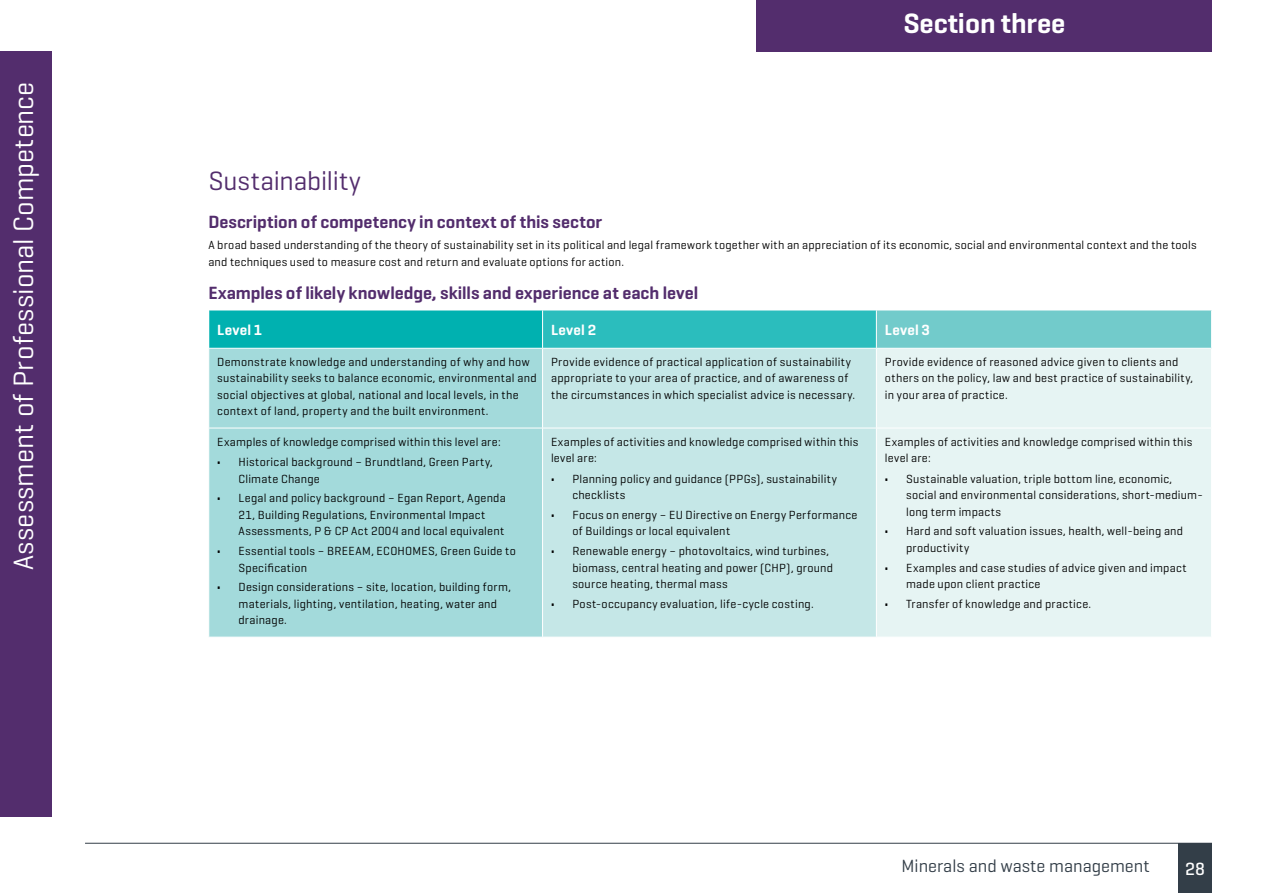
<style>
.page{position:relative;width:1263px;height:893px;background:#fff}
.page>*{position:absolute;margin:0;border:0;box-sizing:border-box;transform-origin:0 0}
.t1{font:28.5px "Geogrotesque";letter-spacing:.01em;color:#fff}
.t2{font:600 28.5px "Geogrotesque";letter-spacing:-.005em;color:#fff}
.t3{font:27px "Geogrotesque";letter-spacing:-.005em;color:#532d6d}
.t4{font:600 18px "Geogrotesque";color:#532d6d}
.t5{font:18px "Geogrotesque";color:#333e48}
.t6{font:500 18px "Geogrotesque";color:#fff}
.t7{font:600 15px "Geogrotesque";letter-spacing:.015em;color:#fff}
.t8{font:12px/16.5px "Geogrotesque";letter-spacing:.02em;color:#000}
.s1{font-weight:700}
</style>
<div class="page">
<div style="left:1178px;top:843px;width:34px;height:50px;background:#333e48"></div>
<hr style="left:85px;top:843px;width:1127px;height:1px;background:#333e48">
<div style="left:0;top:51px;width:51px;height:765px;background:#532d6d"></div>
<div style="left:757px;top:0;width:455px;height:51px;background:#532d6d"></div>
<div style="left:209px;top:310px;width:334px;height:38px;background:#00b1b0"></div>
<div style="left:543px;top:310px;width:333px;height:38px;background:#2bbdbd"></div>
<div style="left:876px;top:310px;width:335px;height:38px;background:#72cbcb"></div>
<div style="left:209px;top:349px;width:333px;height:288px;background:#a3dadb"></div>
<div style="left:543px;top:349px;width:333px;height:288px;background:#c5e7e7"></div>
<div style="left:877px;top:349px;width:334px;height:288px;background:#e6f4f3"></div>
<hr style="left:208px;top:428px;width:335px;height:1px;background:#fff">
<hr style="left:543px;top:428px;width:333px;height:1px;background:#fff">
<hr style="left:876px;top:428px;width:336px;height:1px;background:#fff">
<hr style="left:208px;top:310px;width:335px;height:1px;background:#fff">
<hr style="left:543px;top:310px;width:333px;height:1px;background:#fff">
<hr style="left:542px;top:310px;width:1px;height:38px;background:#fff">
<hr style="left:876px;top:310px;width:336px;height:1px;background:#fff">
<hr style="left:876px;top:310px;width:1px;height:38px;background:#fff">
<h1 class="t1" style="left:6px;top:570px;width:490px;rotate:-90deg">Assessment of Professional Competence</h1>
<h1 class="t2" style="left:903px;top:6px;width:164px">Section three</h1>
<h2 class="t3" style="left:208px;top:164px;width:154px">Sustainability</h2>
<h3 class="t4" style="left:208px;top:211px;width:395px">Description of competency in context of this sector</h3>
<p class="t8" style="left:208px;top:236px;width:990px">A broad based understanding of the theory of sustainability set in its political and legal framework together with an appreciation of its economic, social and environmental context and the tools and techniques used to measure cost and return and evaluate options for action.</p>
<h3 class="t4" style="left:208px;top:282px;width:491px">Examples of likely knowledge, skills and experience at each level</h3>
<p class="t7" style="left:217px;top:320px;width:47px">Level 1</p>
<p class="t7" style="left:551px;top:320px;width:47px">Level 2</p>
<p class="t7" style="left:885px;top:320px;width:47px">Level 3</p>
<p class="t8" style="left:217px;top:353px;width:321px">Demonstrate knowledge and understanding of why and how sustainability seeks to balance economic, environmental and social objectives at global, national and local levels, in the context of land, property and the built environment.</p>
<p class="t8" style="left:551px;top:353px;width:306px">Provide evidence of practical application of sustainability appropriate to your area of practice, and of awareness of the circumstances in which specialist advice is necessary.</p>
<p class="t8" style="left:885px;top:353px;width:310px">Provide evidence of reasoned advice given to clients and others on the policy, law and best practice of sustainability, in your area of practice.</p>
<p class="t8" style="left:217px;top:433px;width:285px">Examples of knowledge comprised within this level are:</p>
<p class="t8" style="left:238px;top:454px;width:256px;text-indent:-21px"><span class="s1">•</span> Historical background – Brundtland, Green Party,<br>Climate Change</p>
<p class="t8" style="left:238px;top:490px;width:269px;text-indent:-21px"><span class="s1">•</span> Legal and policy background – Egan Report, Agenda<br>21, Building Regulations, Environmental Impact<br>Assessments, P &amp; CP Act 2004 and local equivalent</p>
<p class="t8" style="left:238px;top:542px;width:279px;text-indent:-21px"><span class="s1">•</span> Essential tools – BREEAM, ECOHOMES, Green Guide to<br>Specification</p>
<p class="t8" style="left:238px;top:579px;width:274px;text-indent:-21px"><span class="s1">•</span> Design considerations – site, location, building form, materials, lighting, ventilation, heating, water and drainage.</p>
<p class="t8" style="left:551px;top:433px;width:309px">Examples of activities and knowledge comprised within this level are:</p>
<p class="t8" style="left:572px;top:470px;width:266px;text-indent:-21px"><span class="s1">•</span> Planning policy and guidance (PPGs), sustainability checklists</p>
<p class="t8" style="left:572px;top:506px;width:287px;text-indent:-21px"><span class="s1">•</span> Focus on energy – EU Directive on Energy Performance of Buildings or local equivalent</p>
<p class="t8" style="left:572px;top:542px;width:262px;text-indent:-21px"><span class="s1">•</span> Renewable energy – photovoltaics, wind turbines, biomass, central heating and power (CHP), ground source heating, thermal mass</p>
<p class="t8" style="left:551px;top:595px;width:264px"><span class="s1">•</span> Post-occupancy evaluation, life-cycle costing.</p>
<p class="t8" style="left:885px;top:433px;width:309px">Examples of activities and knowledge comprised within this level are:</p>
<p class="t8" style="left:906px;top:470px;width:298px;text-indent:-21px"><span class="s1">•</span> Sustainable valuation, triple bottom line, economic, social and environmental considerations, short-medium&shy;long term impacts</p>
<p class="t8" style="left:906px;top:523px;width:278px;text-indent:-21px"><span class="s1">•</span> Hard and soft valuation issues, health, well-being and productivity</p>
<p class="t8" style="left:906px;top:559px;width:282px;text-indent:-21px"><span class="s1">•</span> Examples and case studies of advice given and impact made upon client practice</p>
<p class="t8" style="left:885px;top:595px;width:208px"><span class="s1">•</span> Transfer of knowledge and practice.</p>
<h3 class="t5" style="left:901px;top:854px;width:250px">Minerals and waste management</h3>
<h3 class="t6" style="left:1185px;top:857px;width:21px">28</h3>
</div>
